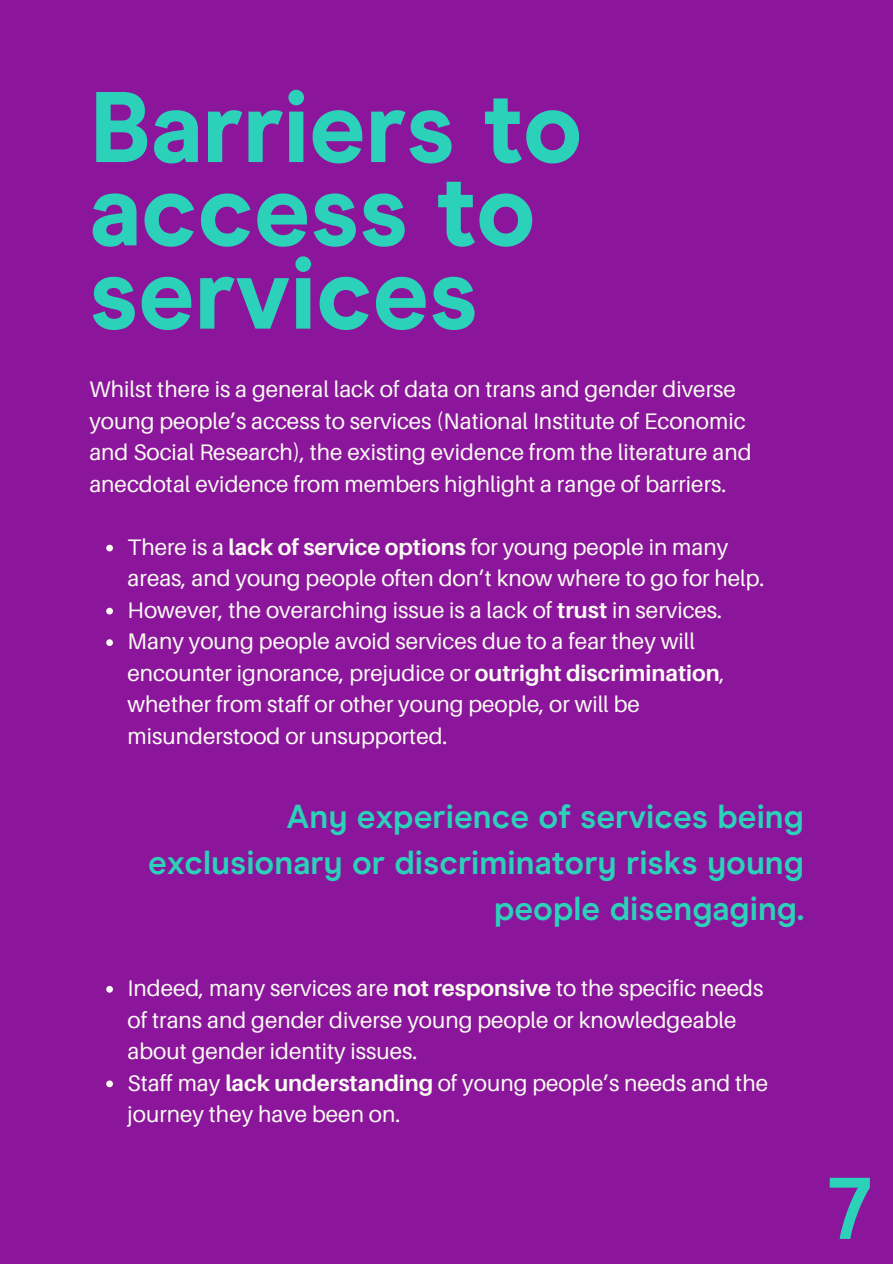
<style>
.page{position:relative;width:893px;height:1264px;background:#fff}
.page>*{position:absolute;margin:0;border:0;box-sizing:border-box;transform-origin:0 0}
.t1{font:800 100.05px/83.2px "Modern Era";color:#2bd1b8}
.t2{font:700 87.3px "Modern Era";color:#2bd1b8}
.t3{font:700 33.3px/45.8px "Modern Era";color:#2bd1b8;text-align:right}
.t4{font:22.5px/31.5px "Aileron";color:#fafaf2}
.s1{font-weight:700}
</style>
<div class="page">
<div style="left:0;top:0;width:892px;height:1263px;background:#8b169c"></div>
<svg style="left:106px;top:544px;width:7px;height:7px"></svg>
<svg style="left:106px;top:607px;width:7px;height:7px"></svg>
<svg style="left:106px;top:639px;width:7px;height:7px"></svg>
<svg style="left:106px;top:985px;width:7px;height:7px"></svg>
<svg style="left:106px;top:1080px;width:7px;height:7px"></svg>
<h2 class="t1" style="left:89px;top:86px;width:494px">Barriers to access to services</h2>
<h1 class="t4" style="left:89px;top:373px;width:663px">Whilst there is a general lack of data on trans and gender diverse young people’s access to services (National Institute of Economic and Social Research), the existing evidence from the literature and anecdotal evidence from members highlight a range of barriers.</h1>
<p class="t4" style="left:128px;top:530px;width:638px">There is a <span class="s1">lack of service options</span> for young people in many areas, and young people often don’t know where to go for help.</p>
<p class="t4" style="left:128px;top:593px;width:596px">However, the overarching issue is a lack of <span class="s1">trust</span> in services.</p>
<p class="t4" style="left:128px;top:625px;width:598px">Many young people avoid services due to a fear they will encounter ignorance, prejudice or <span class="s1">outright discrimination</span>, whether from staff or other young people, or will be misunderstood or unsupported.</p>
<p class="t3" style="left:148px;top:794px;width:657px">Any experience of services being exclusionary or discriminatory risks young people disengaging.</p>
<p class="t4" style="left:128px;top:971px;width:637px">Indeed, many services are <span class="s1">not responsive</span> to the specific needs of trans and gender diverse young people or knowledgeable about gender identity issues.</p>
<p class="t4" style="left:128px;top:1066px;width:642px">Staff may <span class="s1">lack understanding</span> of young people’s needs and the journey they have been on.</p>
<p class="t2" style="left:827px;top:1155px;width:46px">7</p>
</div>
